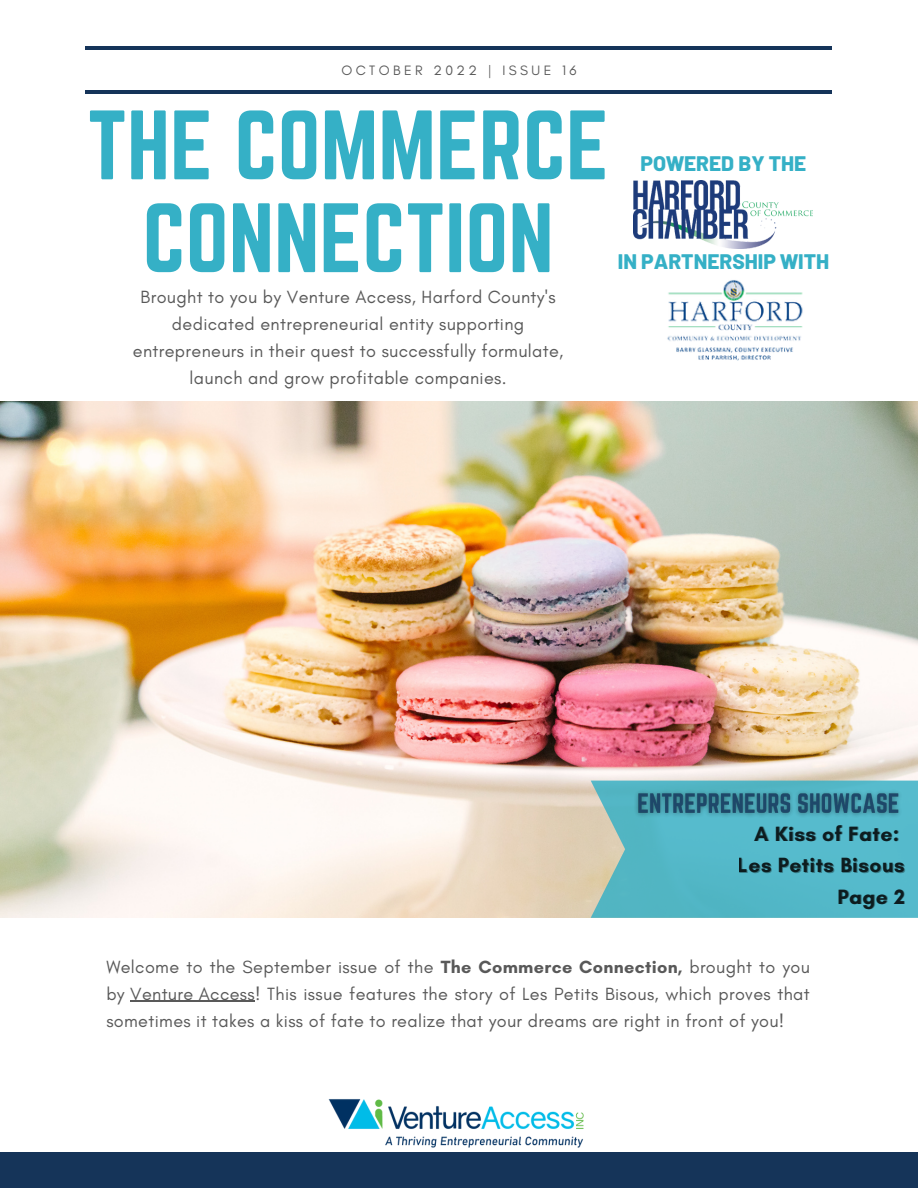
<style>
.page{position:relative;width:918px;height:1188px;background:#fff}
.page>*{position:absolute;margin:0;border:0;box-sizing:border-box;transform-origin:0 0}
.t1{font:86.1px/92.8px "Norwester";color:#35b0c6;text-align:center}
.t2{font:700 21px/31.5px "Glacial Indifference";letter-spacing:.02em;color:#000;text-align:right}
.t3{font:800 21px "Barlow";color:#35b0c6}
.t4{font:18px/27px "Glacial Indifference";letter-spacing:.02em;color:#595959;text-align:justify}
.t5{font:13.8px "Glacial Indifference";letter-spacing:.25em;color:#595959}
.s1{font-weight:700}
</style>
<div class="page">
<hr style="left:85px;top:46px;width:747px;height:4px;background:#153459">
<hr style="left:86px;top:90px;width:746px;height:4px;background:#153459">
<img style="left:633px;top:180px;width:179px;height:69px">
<img style="left:667px;top:280px;width:136px;height:81px">
<img style="left:0;top:402px;width:918px;height:516px">
<div style="left:0;top:1152px;width:918px;height:36px;background:#153459"></div>
<img style="left:328px;top:1099px;width:256px;height:49px">
<svg style="left:591px;top:781px;width:327px;height:137px;background:#5eb9c6"></svg>
<img style="left:629px;top:781px;width:279px;height:45px">
<hr style="left:130px;top:1001px;width:125px;height:1px;background:#595959">
<p class="t5" style="left:341px;top:62px;width:237px">OCTOBER 2022 | ISSUE 16</p>
<h1 class="t1" style="left:87px;top:98px;width:523px">THE COMMERCE<br>CONNECTION</h1>
<p class="t4" style="left:133px;top:283px;width:432px;text-align:center">Brought to you by Venture Access, Harford County's dedicated entrepreneurial entity supporting entrepreneurs in their quest to successfully formulate, launch and grow profitable companies.</p>
<p class="t3" style="left:641px;top:150px;width:167px">POWERED BY THE</p>
<p class="t3" style="left:618px;top:248px;width:213px">IN PARTNERSHIP WITH</p>
<p class="t2" style="left:738px;top:817px;width:168px">A Kiss of Fate:<br>Les Petits Bisous<br>Page 2</p>
<p class="t4" style="left:106px;top:953px;width:705px">Welcome to the September issue of the <span class="s1">The Commerce Connection,</span> brought to you by Venture Access! This issue features the story of Les Petits Bisous, which proves that sometimes it takes a kiss of fate to realize that your dreams are right in front of you!</p>
</div>
